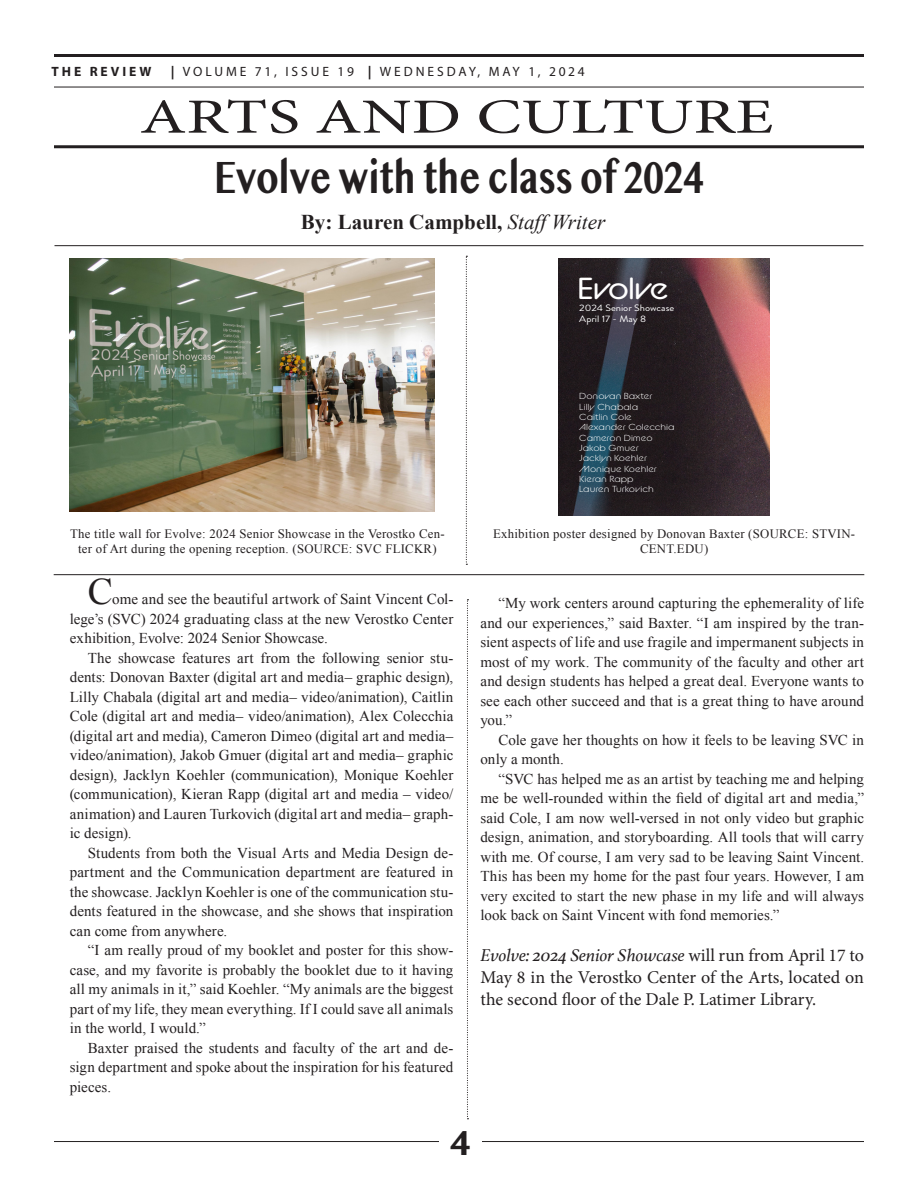
<style>
.page{position:relative;width:918px;height:1188px;background:#fff}
.page>*{position:absolute;margin:0;border:0;box-sizing:border-box;transform-origin:0 0}
.t1{font:49.2px "Minion Pro";color:#231f20;scale:1.37 1}
.t2{font:700 46.8px "Malayalam MN";color:#231f20;scale:.77 1}
.t3{font:37.5px "Times New Roman";color:#231f20}
.t4{font:700 36px "Malayalam MN";color:#231f20}
.t5{font:30.45px "BC Alphapipe RB";letter-spacing:-.04em;color:#fff;scale:1.14 1}
.t6{font:700 21px "Times New Roman";color:#231f20}
.t7{font:18px/21.6px "Minion Pro";color:#231f20;text-align:justify}
.t8{font:15px/19.5px "Times New Roman";letter-spacing:.005em;color:#231f20;text-align:justify}
.t9{font:13.5px "Myriad Pro";letter-spacing:.22em;color:#231f20}
.t10{font:700 13.5px "Myriad Pro";letter-spacing:.22em;color:#231f20}
.t11{font:12.75px/15.3px "Times New Roman";letter-spacing:.02em;color:#231f20;text-align:center}
.t12{font:9.3px/11.1px "Brandon Grotesque";color:#fff;scale:1.14 1}
.t13{font:8.7px/10.4px "BC Alphapipe L";color:#fff;scale:1.14 1}
.s1{font-weight:700}
.s2{font-weight:400;font-style:italic}
.s3{font-family:"Athelas";font-style:italic}
</style>
<div class="page">
<hr style="left:54px;top:1141px;width:810px;height:1px;background:#231f20">
<div style="left:439px;top:1128px;width:42px;height:36px;background:#fff"></div>
<hr style="left:54px;top:54px;width:810px;height:3px;background:#231f20">
<hr style="left:54px;top:87px;width:810px;height:1px;background:#231f20">
<img style="left:69px;top:259px;width:365px;height:253px">
<svg style="left:467px;top:599px;width:1px;height:520px"></svg>
<hr style="left:54px;top:574px;width:810px;height:1px;background:#231f20">
<hr style="left:55px;top:245px;width:808px;height:1px;background:#231f20">
<hr style="left:54px;top:145px;width:810px;height:3px;background:#231f20">
<img style="left:558px;top:259px;width:212px;height:257px">
<svg style="left:466px;top:256px;width:1px;height:309px"></svg>
<p class="t10" style="left:51px;top:62px;width:102px">THE REVIEW</p>
<p class="t9" style="left:171px;top:63px;width:416px"><span class="s1">|</span> VOLUME 71, ISSUE 19 <span class="s1">|</span> WEDNESDAY, MAY 1, 2024</p>
<p class="t1" style="left:140px;top:84px;width:464px">ARTS AND CULTURE</p>
<p class="t2" style="left:214px;top:155px;width:637px">Evolve with the class of 2024</p>
<p class="t6" style="left:301px;top:208px;width:306px">By: Lauren Campbell, <span class="s2">Staff Writer</span></p>
<p class="t5" style="left:577px;top:269px;width:82px">Evolve</p>
<p class="t12" style="left:579px;top:302px;width:85px">2024 Senior Showcase<br>April 17 - May 8</p>
<p class="t13" style="left:579px;top:391px;width:85px">Donovan Baxter<br>Lilly Chabala<br>Caitlin Cole<br>Alexander Colecchia<br>Cameron Dimeo<br>Jakob Gmuer<br>Jacklyn Koehler<br>Monique Koehler<br>Kieran Rapp<br>Lauren Turkovich</p>
<p class="t11" style="left:70px;top:525px;width:376px">The title wall for Evolve: 2024 Senior Showcase in the Verostko Cen&shy;ter of Art during the opening reception. (SOURCE: SVC FLICKR)</p>
<p class="t3" style="left:88px;top:567px;width:27px">C</p>
<p class="t8" style="left:70px;top:589px;width:385px;text-indent:42px">ome and see the beautiful artwork of Saint Vincent Col&shy;lege’s (SVC) 2024 graduating class at the new Verostko Center exhibition, Evolve: 2024 Senior Showcase.</p>
<p class="t8" style="left:70px;top:648px;width:385px;text-indent:18px">The showcase features art from the following senior stu&shy;dents: Donovan Baxter (digital art and media– graphic design), Lilly Chabala (digital art and media– video/animation), Caitlin Cole (digital art and media– video/animation), Alex Colecchia (digital art and media), Cameron Dimeo (digital art and media– video/animation), Jakob Gmuer (digital art and media– graphic design), Jacklyn Koehler (communication), Monique Koehler (communication), Kieran Rapp (digital art and media – video/ animation) and Lauren Turkovich (digital art and media– graph&shy;ic design).</p>
<p class="t8" style="left:70px;top:843px;width:385px;text-indent:18px">Students from both the Visual Arts and Media Design de&shy;partment and the Communication department are featured in the showcase. Jacklyn Koehler is one of the communication stu&shy;dents featured in the showcase, and she shows that inspiration can come from anywhere.</p>
<p class="t8" style="left:70px;top:940px;width:385px;text-indent:18px">“I am really proud of my booklet and poster for this show&shy;case, and my favorite is probably the booklet due to it having all my animals in it,” said Koehler. “My animals are the biggest part of my life, they mean everything. If I could save all animals in the world, I would.”</p>
<p class="t8" style="left:70px;top:1038px;width:385px;text-indent:18px">Baxter praised the students and faculty of the art and de&shy;sign department and spoke about the inspiration for his featured pieces.</p>
<p class="t11" style="left:493px;top:525px;width:364px">Exhibition poster designed by Donovan Baxter (SOURCE: STVIN-<br>CENT.EDU)</p>
<p class="t8" style="left:480px;top:593px;width:385px;text-indent:18px">“My work centers around capturing the ephemerality of life and our experiences,” said Baxter. “I am inspired by the tran&shy;sient aspects of life and use fragile and impermanent subjects in most of my work. The community of the faculty and other art and design students has helped a great deal. Everyone wants to see each other succeed and that is a great thing to have around you.”</p>
<p class="t8" style="left:480px;top:730px;width:385px;text-indent:18px">Cole gave her thoughts on how it feels to be leaving SVC in only a month.</p>
<p class="t8" style="left:480px;top:769px;width:385px;text-indent:18px">“SVC has helped me as an artist by teaching me and helping me be well-rounded within the field of digital art and media,” said Cole, I am now well-versed in not only video but graphic design, animation, and storyboarding. All tools that will carry with me. Of course, I am very sad to be leaving Saint Vincent.<br>This has been my home for the past four years. However, I am very excited to start the new phase in my life and will always look back on Saint Vincent with fond memories.”</p>
<p class="t7" style="left:480px;top:945px;width:385px"><span class="s3">Evolve: 2024 Senior Showcase</span> will run from April 17 to May 8 in the Verostko Center of the Arts, located on the second floor of the Dale P. Latimer Library.</p>
<p class="t4" style="left:450px;top:1126px;width:22px">4</p>
</div>
